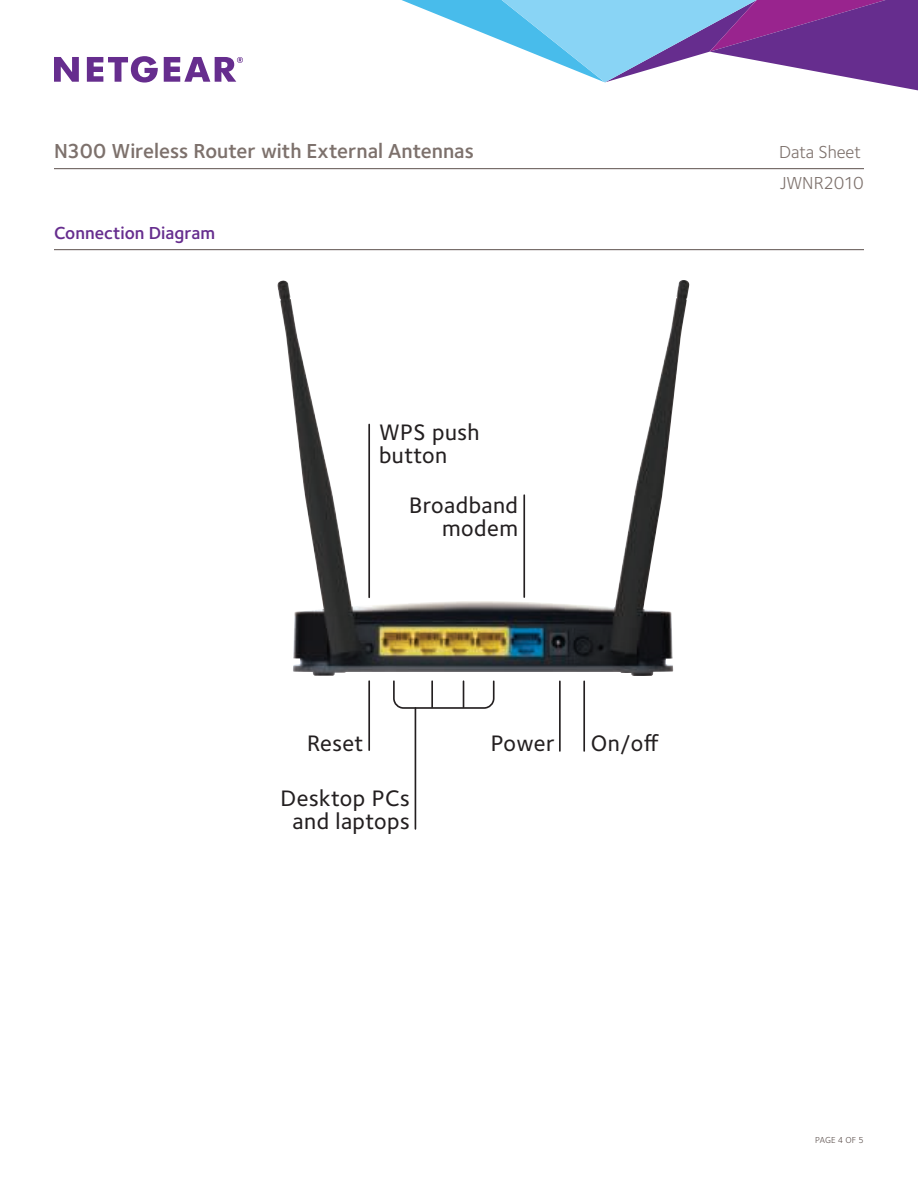
<style>
.page{position:relative;width:918px;height:1188px;background:#fff}
.page>*{position:absolute;margin:0;border:0;box-sizing:border-box;transform-origin:0 0}
.t1{font:500 23.25px/23.2px "Foundry Sterling";letter-spacing:.02em;color:#231f20;text-align:center}
.t2{font:600 21px "Foundry Sterling";color:#7d716c}
.t3{font:18px "Foundry Sterling";letter-spacing:-.01em;color:#7d716c}
.t4{font:600 18px "Foundry Sterling";color:#662d8e}
.t5{font:9px "Foundry Sterling";letter-spacing:.02em;color:#5d514e}
</style>
<div class="page">
<svg style="left:401px;top:0;width:517px;height:91px"></svg>
<svg style="left:164px;top:57px;width:79px;height:25px"></svg>
<svg style="left:54px;top:57px;width:25px;height:25px"></svg>
<svg style="left:87px;top:56px;width:71px;height:27px"></svg>
<hr style="left:54px;top:168px;width:810px;height:1px;background:#5d514e">
<hr style="left:54px;top:249px;width:810px;height:1px;background:#5d514e">
<hr style="left:415px;top:708px;width:1px;height:121px;background:#231f20">
<svg style="left:393px;top:680px;width:102px;height:30px"></svg>
<hr style="left:368px;top:681px;width:2px;height:69px;background:#231f20">
<hr style="left:583px;top:681px;width:2px;height:70px;background:#231f20">
<hr style="left:559px;top:681px;width:2px;height:70px;background:#231f20">
<img style="left:277px;top:280px;width:413px;height:396px">
<p class="t2" style="left:54px;top:142px;width:422px">N300 Wireless Router with External Antennas</p>
<p class="t3" style="left:779px;top:141px;width:83px">Data Sheet</p>
<p class="t4" style="left:54px;top:225px;width:163px">Connection Diagram</p>
<p class="t1" style="left:379px;top:422px;width:102px;text-align:left">WPS push button</p>
<p class="t1" style="left:409px;top:495px;width:110px;text-align:right">Broadband modem</p>
<p class="t1" style="left:307px;top:734px;width:58px">Reset</p>
<p class="t1" style="left:491px;top:734px;width:66px">Power</p>
<p class="t1" style="left:591px;top:734px;width:70px">On/off</p>
<p class="t1" style="left:281px;top:788px;width:131px">Desktop PCs and laptops</p>
<p class="t3" style="left:780px;top:173px;width:85px">JWNR2010</p>
<p class="t5" style="left:815px;top:1135px;width:50px">PAGE 4 OF 5</p>
</div>
